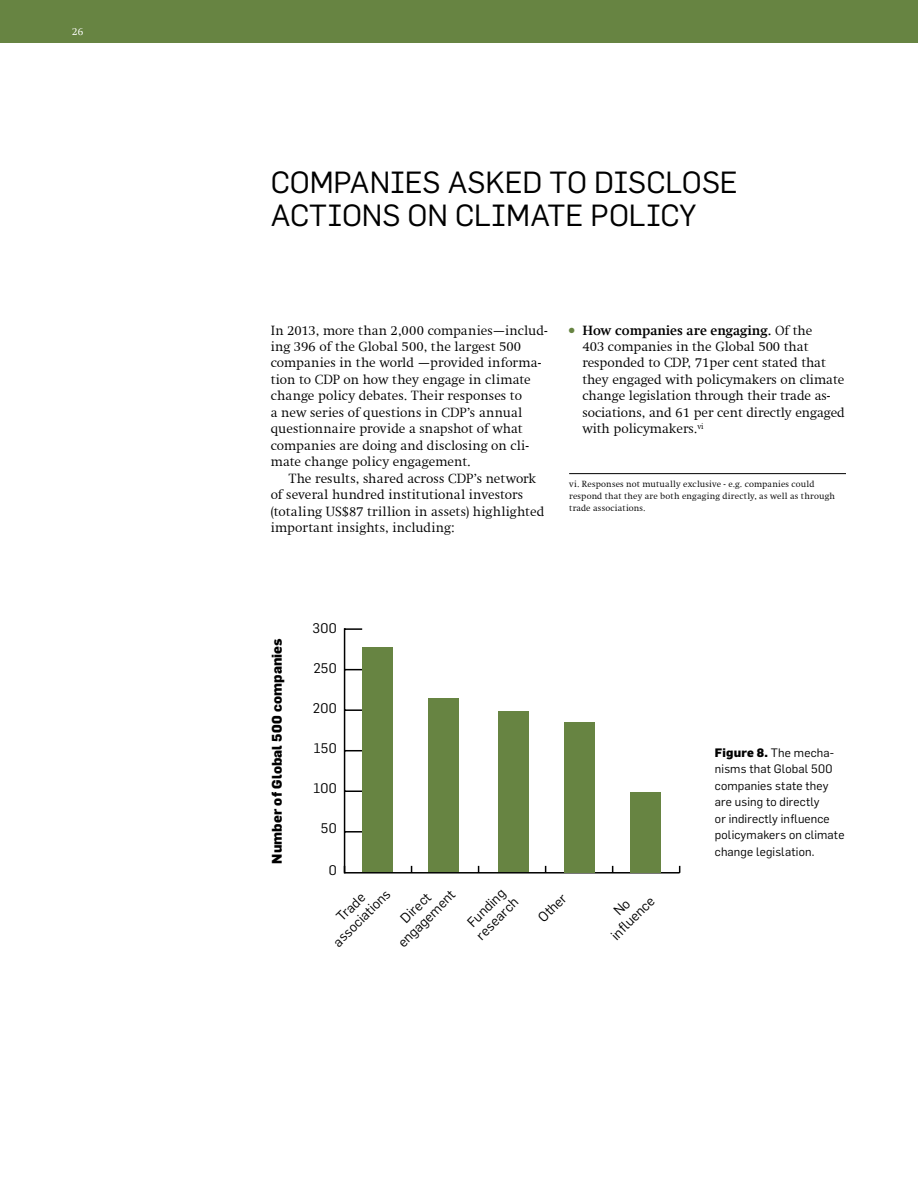
<style>
.page{position:relative;width:918px;height:1188px;background:#fff}
.page>*{position:absolute;margin:0;border:0;box-sizing:border-box;transform-origin:0 0}
.t1{font:30px "Flama";letter-spacing:-.005em;color:#000}
.t2{font:13.65px/15.5px "Flama";letter-spacing:.02em;color:#000;text-align:center}
.t3{font:800 13.65px "Flama";letter-spacing:.01em;color:#000}
.t4{font:300 13.5px/16.5px "Swift Com";color:#000}
.t5{font:12px/16.5px "Flama";letter-spacing:.015em;color:#000}
.t6{font:300 10.5px "Swift Com";color:#fff}
.t7{font:300 9px/12px "Swift Com";letter-spacing:.02em;color:#000}
.s1{color:#678442}
.s2{font-weight:700}
.s3{font-weight:800}
</style>
<div class="page">
<div style="left:0;top:0;width:918px;height:43px;background:#678442"></div>
<hr style="left:345px;top:872px;width:335px;height:2px;background:#000">
<hr style="left:344px;top:628px;width:1px;height:246px;background:#000">
<svg style="left:345px;top:831px;width:17px;height:2px"></svg>
<svg style="left:345px;top:791px;width:17px;height:1px"></svg>
<svg style="left:345px;top:750px;width:17px;height:1px"></svg>
<svg style="left:345px;top:709px;width:17px;height:2px"></svg>
<svg style="left:345px;top:669px;width:17px;height:1px"></svg>
<svg style="left:345px;top:628px;width:17px;height:2px"></svg>
<div style="left:362px;top:648px;width:31px;height:224px;background:#678442"></div>
<div style="left:429px;top:699px;width:30px;height:173px;background:#678442"></div>
<div style="left:498px;top:712px;width:31px;height:160px;background:#678442"></div>
<div style="left:564px;top:722px;width:31px;height:150px;background:#678442"></div>
<div style="left:630px;top:792px;width:31px;height:80px;background:#678442"></div>
<hr style="left:569px;top:473px;width:277px;height:1px;background:#000">
<p class="t6" style="left:72px;top:25px;width:13px">26</p>
<h1 class="t1" style="left:271px;top:165px;width:59px">Companies</h1>
<h1 class="t1" style="left:448px;top:165px;width:39px">Asked</h1>
<h1 class="t1" style="left:550px;top:165px;width:82px">to Discl</h1>
<h1 class="t1" style="left:682px;top:165px;width:38px">ose</h1>
<h1 class="t1" style="left:271px;top:198px;width:222px">Actions on Climate</h1>
<h1 class="t1" style="left:591px;top:198px;width:56px">Policy</h1>
<p class="t4" style="left:271px;top:322px;width:279px">In 2013, more than 2,000 companies—includ&shy;ing 396 of the Global 500, the largest 500 companies in the world —provided informa&shy;tion to CDP on how they engage in climate change policy debates. Their responses to<br>a new series of questions in CDP’s annual questionnaire provide a snapshot of what companies are doing and disclosing on cli&shy;mate change policy engagement.</p>
<p class="t4" style="left:271px;top:470px;width:275px;text-indent:18px">The results, shared across CDP’s network of several hundred institutional investors (totaling US$87 trillion in assets) highlighted important insights, including:</p>
<p class="t4" style="left:582px;top:322px;width:264px;text-indent:-13px"><span class="s1">●</span> <span class="s2">How companies are engaging.</span> Of the<br>403 companies in the Global 500 that responded to CDP, 71per cent stated that they engaged with policymakers on climate change legislation through their trade as&shy;sociations, and 61 per cent directly engaged with policymakers.<sup>vi</sup></p>
<p class="t7" style="left:569px;top:478px;width:267px">vi. Responses not mutually exclusive - e.g. companies could respond that they are both engaging directly, as well as through trade associations.</p>
<p class="t3" style="left:268px;top:864px;width:227px;rotate:-90deg">Number of Global 500 companies</p>
<p class="t2" style="left:313px;top:620px;width:26px">300</p>
<p class="t2" style="left:313px;top:660px;width:25px">250</p>
<p class="t2" style="left:313px;top:700px;width:25px">200</p>
<p class="t2" style="left:314px;top:740px;width:24px">150</p>
<p class="t2" style="left:314px;top:780px;width:25px">100</p>
<p class="t2" style="left:321px;top:820px;width:17px">50</p>
<p class="t2" style="left:329px;top:862px;width:9px">0</p>
<p class="t5" style="left:715px;top:744px;width:131px"><span class="s3">Figure 8.</span> The mecha&shy;nisms that Global 500 companies state they are using to directly<br>or indirectly influence policymakers on climate change legislation.</p>
<p class="t2" style="left:319px;top:928px;width:76px;rotate:-45deg">Trade associations</p>
<p class="t2" style="left:384px;top:928px;width:76px;rotate:-45deg">Direct engagement</p>
<p class="t2" style="left:462px;top:921px;width:54px;text-align:left;rotate:-45deg">Funding research</p>
<p class="t2" style="left:535px;top:914px;width:36px;rotate:-45deg">Other</p>
<p class="t2" style="left:597px;top:921px;width:57px;rotate:-45deg">No<br>infl uence</p>
</div>
